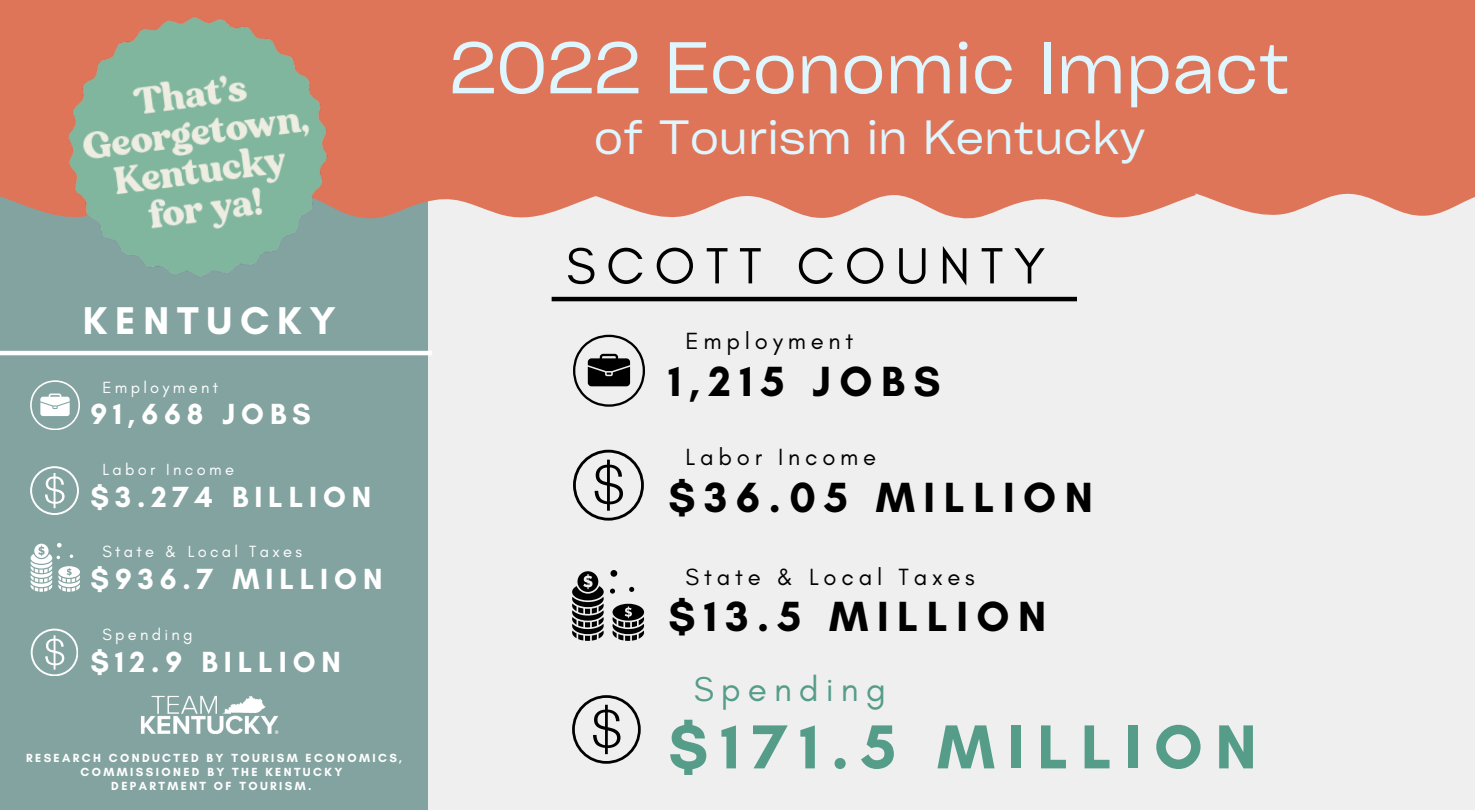
<style>
.page{position:relative;width:1475px;height:810px;background:#efefef}
.page>*{position:absolute;margin:0;border:0;box-sizing:border-box;transform-origin:0 0}
.t1{font:70.05px "Cy Grotesk Key";color:#e0f6ff}
.t2{font:700 63.15px "Glacial Indifference";letter-spacing:.2em;color:#559d89}
.t3{font:51.9px "Glacial Indifference";letter-spacing:.2em;color:#000}
.t4{font:46.05px "Cy Grotesk Key";color:#e0f6ff}
.t5{font:700 43.05px "Glacial Indifference";letter-spacing:.2em;color:#000}
.t6{font:700 42.9px "Glacial Indifference";letter-spacing:.2em;color:#000}
.t7{font:700 39.45px "Glacial Indifference";letter-spacing:.2em;color:#fff}
.t8{font:35.1px "Glacial Indifference";letter-spacing:.2em;color:#559d89}
.t9{font:700 29.7px "Glacial Indifference";letter-spacing:.2em;color:#fff}
.t10{font:23.85px "Glacial Indifference";letter-spacing:.2em;color:#000}
.t11{font:16.5px "Glacial Indifference";letter-spacing:.2em;color:#fff}
.t12{font:700 12px/14px "Glacial Indifference";letter-spacing:.2em;color:#fff;text-align:center}
</style>
<div class="page">
<div style="left:599px;top:0;width:595px;height:219px;background:#de7559"></div>
<div style="left:1194px;top:0;width:281px;height:216px;background:#de7559"></div>
<div style="left:0;top:162px;width:428px;height:648px;background:#83a3a1"></div>
<div style="left:0;top:0;width:599px;height:219px;background:#de7559"></div>
<img style="left:37px;top:0;width:326px;height:276px">
<img style="left:140px;top:695px;width:139px;height:40px">
<svg style="left:30px;top:380px;width:50px;height:50px"></svg>
<svg style="left:30px;top:466px;width:49px;height:49px"></svg>
<svg style="left:31px;top:629px;width:47px;height:47px"></svg>
<svg style="left:31px;top:543px;width:49px;height:49px"></svg>
<hr style="left:552px;top:297px;width:525px;height:4px;background:#000">
<svg style="left:573px;top:335px;width:72px;height:72px"></svg>
<svg style="left:573px;top:450px;width:71px;height:71px"></svg>
<svg style="left:572px;top:695px;width:69px;height:69px"></svg>
<svg style="left:629px;top:587px;width:5px;height:5px"></svg>
<svg style="left:610px;top:589px;width:5px;height:5px"></svg>
<div style="left:610px;top:570px;width:7px;height:7px;background:#000;border-radius:50%"></div>
<svg style="left:612px;top:604px;width:32px;height:37px"></svg>
<svg style="left:572px;top:571px;width:32px;height:70px"></svg>
<hr style="left:0;top:351px;width:432px;height:4px;background:#fff">
<p class="t7" style="left:83px;top:296px;width:254px">KENTUCKY</p>
<h4 class="t11" style="left:102px;top:377px;width:117px">Employment</h4>
<h3 class="t9" style="left:91px;top:396px;width:222px">91,668 JOBS</h3>
<p class="t11" style="left:102px;top:459px;width:133px">Labor Income</p>
<p class="t9" style="left:91px;top:479px;width:282px">$3.274 BILLION</p>
<p class="t11" style="left:102px;top:542px;width:201px">State &amp; Local Taxes</p>
<h5 class="t9" style="left:91px;top:561px;width:293px">$936.7 MILLION</h5>
<h5 class="t11" style="left:102px;top:624px;width:92px">Spending</h5>
<p class="t9" style="left:91px;top:644px;width:252px">$12.9 BILLION</p>
<p class="t12" style="left:26px;top:750px;width:378px">RESEARCH CONDUCTED BY TOURISM ECONOMICS,<br>COMMISSIONED BY THE KENTUCKY</p>
<p class="t12" style="left:111px;top:778px;width:202px">DEPARTMENT OF TOURISM.</p>
<p class="t1" style="left:450px;top:23px;width:842px">2022 Economic Impact</p>
<p class="t4" style="left:594px;top:108px;width:553px">of Tourism in Kentucky</p>
<h5 class="t3" style="left:566px;top:234px;width:481px">SCOTT COUNTY</h5>
<p class="t10" style="left:686px;top:327px;width:169px">Employment</p>
<p class="t6" style="left:668px;top:355px;width:274px">1,215 JOBS</p>
<p class="t10" style="left:686px;top:442px;width:192px">Labor Income</p>
<h5 class="t5" style="left:668px;top:471px;width:426px">$36.05 MILLION</h5>
<p class="t10" style="left:686px;top:562px;width:291px">State &amp; Local Taxes</p>
<p class="t5" style="left:668px;top:590px;width:380px">$13.5 MILLION</p>
<h6 class="t8" style="left:694px;top:667px;width:194px">Spending</h6>
<h1 class="t2" style="left:668px;top:708px;width:590px">$171.5 MILLION</h1>
</div>
